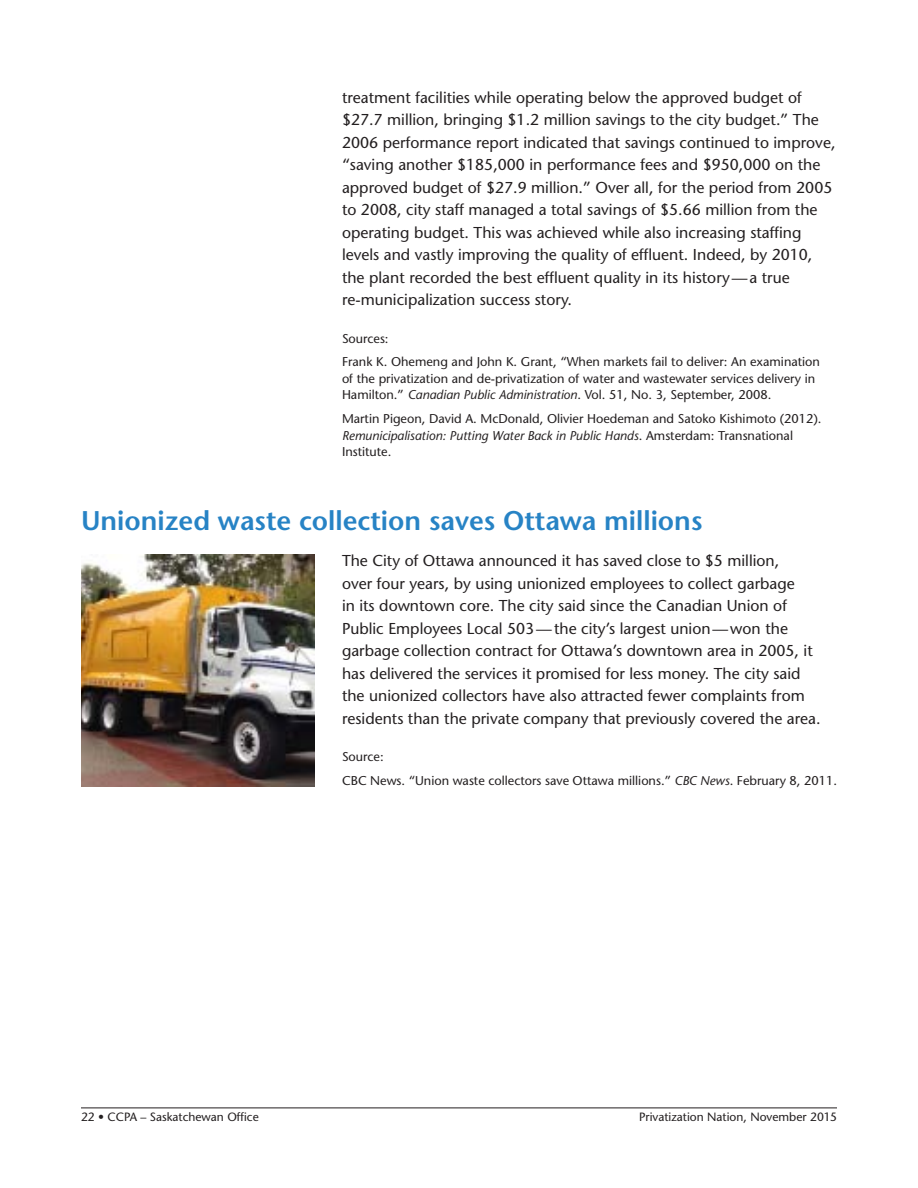
<style>
.page{position:relative;width:918px;height:1188px;background:#fff}
.page>*{position:absolute;margin:0;border:0;box-sizing:border-box;transform-origin:0 0}
.t1{font:600 27px "Stone Sans";color:#2783c5}
.t2{font:15.75px/22.5px "Stone Sans";color:#231f20}
.t3{font:12.75px/16.5px "Stone Sans";color:#231f20}
.t4{font:12px "Stone Sans";color:#231f20}
.s1{font-style:italic}
</style>
<div class="page">
<hr style="left:81px;top:1108px;width:756px;height:1px;background:#231f20">
<img style="left:81px;top:554px;width:234px;height:233px">
<p class="t2" style="left:342px;top:86px;width:495px">treatment facilities while operating below the approved budget of $27.7 million, bringing $1.2 million savings to the city budget.” The 2006 performance report indicated that savings continued to improve, “saving another $185,000 in performance fees and $950,000 on the approved budget of $27.9 million.” Over all, for the period from 2005 to 2008, city staff managed a total savings of $5.66 million from the operating budget. This was achieved while also increasing staffing levels and vastly improving the quality of effluent. Indeed, by 2010, the plant recorded the best effluent quality in its history—a true re-municipalization success story.</p>
<p class="t3" style="left:342px;top:326px;width:480px;line-height:24px">Sources:<br>Frank K. Ohemeng and John K. Grant, “When markets fail to deliver: An examination</p>
<p class="t3" style="left:342px;top:370px;width:475px">of the privatization and de-privatization of water and wastewater services delivery in<br>Hamilton.” <span class="s1">Canadian Public Administration</span>. Vol. 51, No. 3, September, 2008.</p>
<p class="t3" style="left:342px;top:411px;width:481px">Martin Pigeon, David A. McDonald, Olivier Hoedeman and Satoko Kishimoto (2012).<br><span class="s1">Remunicipalisation: Putting Water Back in Public Hands</span>. Amsterdam: Transnational<br>Institute.</p>
<h1 class="t1" style="left:81px;top:504px;width:623px">Unionized waste collection saves Ottawa millions</h1>
<p class="t2" style="left:342px;top:549px;width:480px">The City of Ottawa announced it has saved close to $5 million,<br>over four years, by using unionized employees to collect garbage<br>in its downtown core. The city said since the Canadian Union of Public Employees Local 503—the city’s largest union—won the garbage collection contract for Ottawa’s downtown area in 2005, it has delivered the services it promised for less money. The city said the unionized collectors have also attracted fewer complaints from residents than the private company that previously covered the area.</p>
<p class="t3" style="left:342px;top:744px;width:497px;line-height:24px">Source:<br>CBC News. “Union waste collectors save Ottawa millions.” <span class="s1">CBC News</span>. February 8, 2011.</p>
<p class="t4" style="left:81px;top:1109px;width:179px">22 • CCPA – Saskatchewan Office</p>
<p class="t4" style="left:639px;top:1109px;width:199px">Privatization Nation, November 2015</p>
</div>
